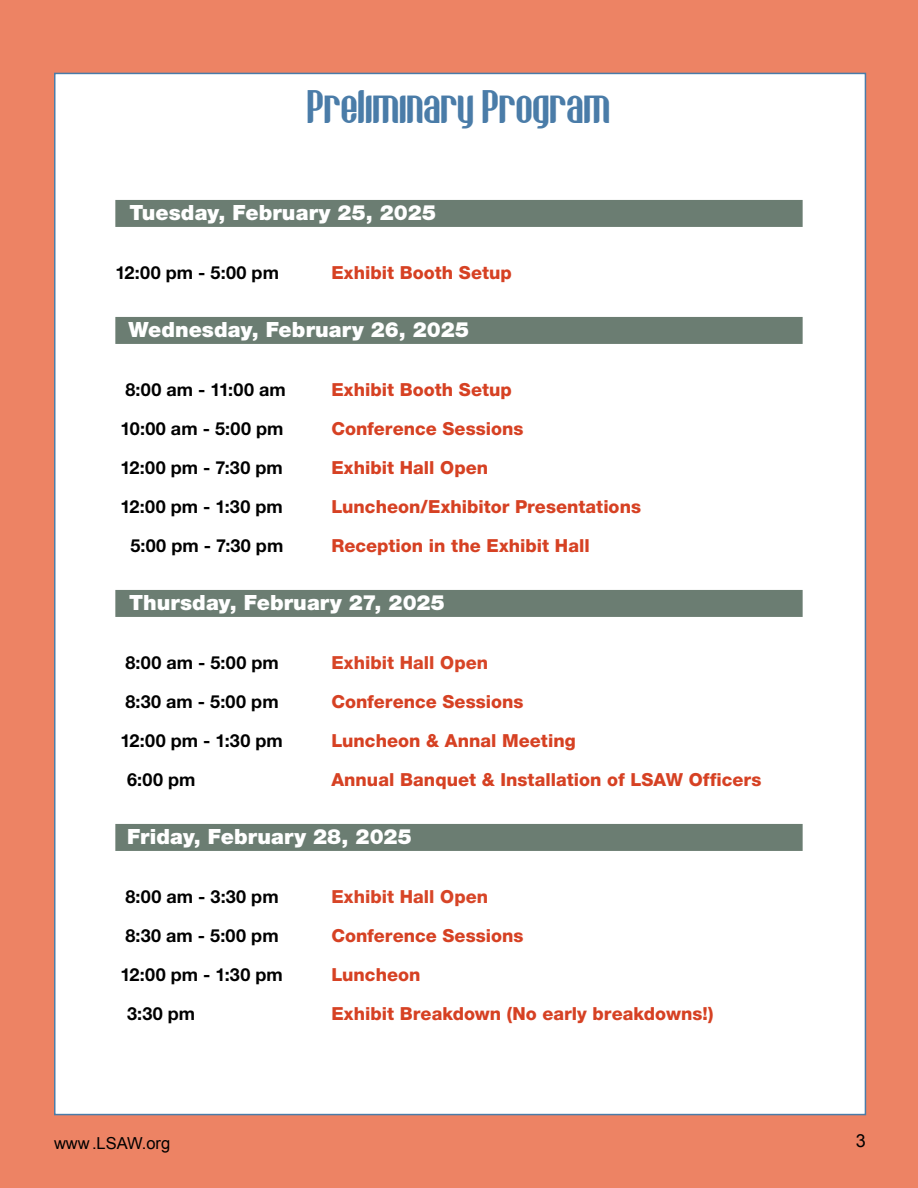
<style>
.page{position:relative;width:918px;height:1188px;background:#fff}
.page>*{position:absolute;margin:0;border:0;box-sizing:border-box;transform-origin:0 0}
.t1{font:39px "V Evastagurly Display";color:#4a7ca8}
.t2{font:900 21px "Helvetica Neue LT Pro";letter-spacing:.005em;color:#fff}
.t3{font:800 18px "Helvetica Neue LT Pro";color:#d64123}
.t4{font:700 18px "Helvetica Neue LT Pro";letter-spacing:.01em;color:#000}
.t5{font:800 18px "Helvetica Neue LT Pro";color:#d74527}
.t6{font:18px "Arial";color:#000}
.t7{font:16.5px "Arial";color:#000}
</style>
<div class="page">
<img style="left:0;top:0;width:1px;height:1188px">
<div style="left:1px;top:0;width:917px;height:1188px;background:#ed8364"></div>
<div style="left:54px;top:73px;width:812px;height:1042px;background:#fff;border:2px solid #4a7ca8"></div>
<div style="left:115px;top:200px;width:688px;height:27px;background:#6b7d72"></div>
<div style="left:115px;top:317px;width:688px;height:27px;background:#6b7d72"></div>
<div style="left:115px;top:590px;width:688px;height:27px;background:#6b7d72"></div>
<div style="left:115px;top:824px;width:688px;height:27px;background:#6b7d72"></div>
<h1 class="t1" style="left:308px;top:90px;width:305px">Preliminary Program</h1>
<p class="t2" style="left:129px;top:200px;width:308px">Tuesday, February 25, 2025</p>
<p class="t4" style="left:115px;top:261px;width:165px">12:00 pm - 5:00 pm</p>
<p class="t3" style="left:331px;top:262px;width:182px">Exhibit Booth Setup</p>
<p class="t2" style="left:128px;top:317px;width:342px">Wednesday, February 26, 2025</p>
<p class="t4" style="left:125px;top:378px;width:162px">8:00 am - 11:00 am</p>
<p class="t3" style="left:331px;top:379px;width:182px">Exhibit Booth Setup</p>
<p class="t4" style="left:120px;top:417px;width:165px">10:00 am - 5:00 pm</p>
<p class="t3" style="left:331px;top:418px;width:194px">Conference Sessions</p>
<p class="t4" style="left:120px;top:456px;width:164px">12:00 pm - 7:30 pm</p>
<p class="t3" style="left:331px;top:457px;width:158px">Exhibit Hall Open</p>
<p class="t4" style="left:120px;top:495px;width:164px">12:00 pm - 1:30 pm</p>
<p class="t3" style="left:331px;top:496px;width:311px">Luncheon/Exhibitor Presentations</p>
<p class="t4" style="left:130px;top:534px;width:155px">5:00 pm - 7:30 pm</p>
<p class="t3" style="left:331px;top:535px;width:260px">Reception in the Exhibit Hall</p>
<p class="t2" style="left:129px;top:590px;width:317px">Thursday, February 27, 2025</p>
<p class="t4" style="left:125px;top:651px;width:155px">8:00 am - 5:00 pm</p>
<p class="t5" style="left:331px;top:652px;width:158px">Exhibit Hall Open</p>
<p class="t4" style="left:125px;top:690px;width:155px">8:30 am - 5:00 pm</p>
<p class="t3" style="left:331px;top:691px;width:194px">Conference Sessions</p>
<p class="t4" style="left:120px;top:729px;width:164px">12:00 pm - 1:30 pm</p>
<p class="t3" style="left:331px;top:730px;width:246px">Luncheon &amp; Annal Meeting</p>
<p class="t4" style="left:127px;top:768px;width:70px">6:00 pm</p>
<p class="t3" style="left:331px;top:769px;width:432px">Annual Banquet &amp; Installation of LSAW Officers</p>
<p class="t2" style="left:127px;top:824px;width:286px">Friday, February 28, 2025</p>
<p class="t4" style="left:125px;top:885px;width:155px">8:00 am - 3:30 pm</p>
<p class="t5" style="left:331px;top:886px;width:158px">Exhibit Hall Open</p>
<p class="t4" style="left:125px;top:924px;width:155px">8:30 am - 5:00 pm</p>
<p class="t3" style="left:331px;top:925px;width:194px">Conference Sessions</p>
<p class="t4" style="left:120px;top:963px;width:164px">12:00 pm - 1:30 pm</p>
<p class="t3" style="left:331px;top:964px;width:91px">Luncheon</p>
<p class="t4" style="left:127px;top:1002px;width:70px">3:30 pm</p>
<p class="t3" style="left:331px;top:1003px;width:384px">Exhibit Breakdown (No early breakdowns!)</p>
<p class="t7" style="left:54px;top:1132px;width:118px">www .LSAW.org</p>
<p class="t6" style="left:856px;top:1129px;width:12px">3</p>
</div>
